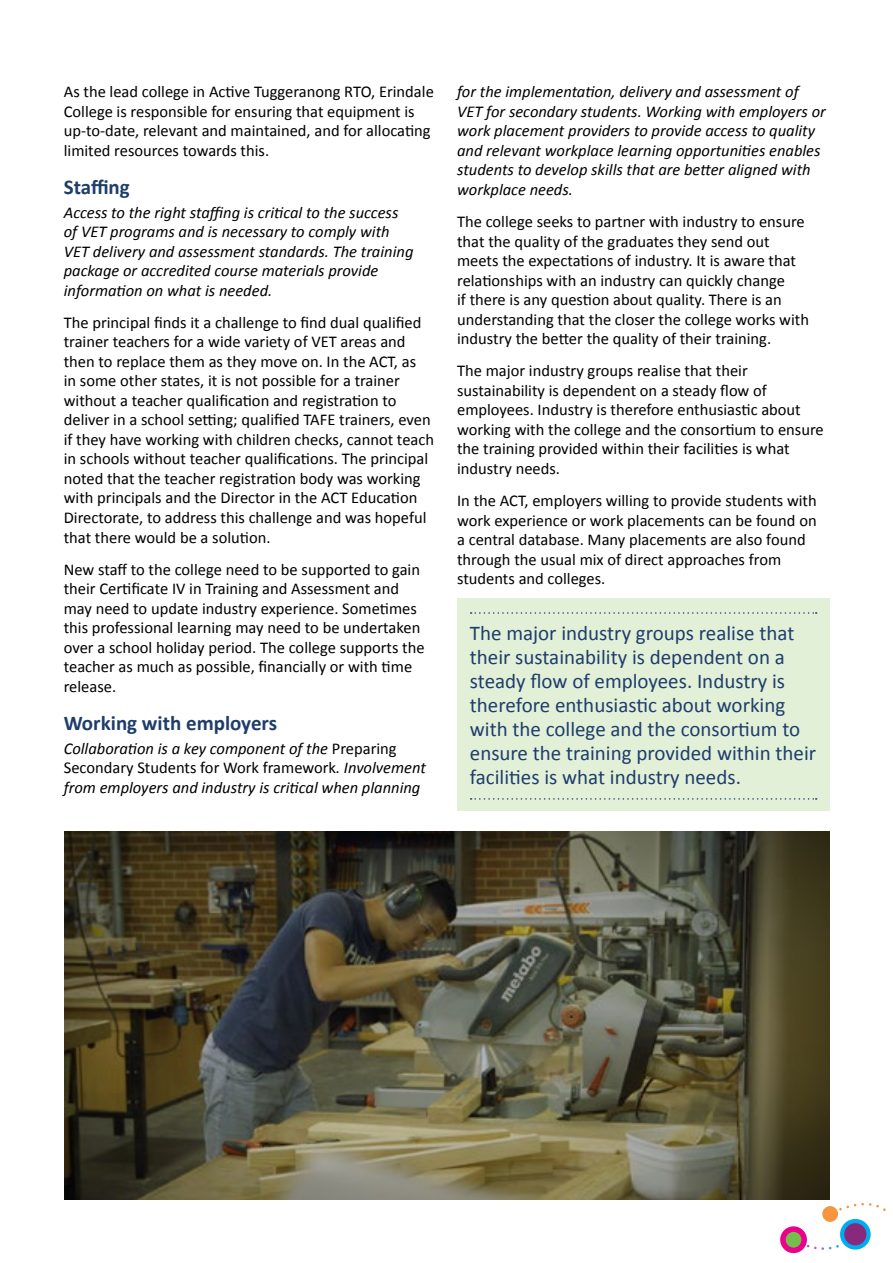
<style>
.page{position:relative;width:893px;height:1263px;background:#fff}
.page>*{position:absolute;margin:0;border:0;box-sizing:border-box;transform-origin:0 0}
.t1{font:21px/24px "Calibri";color:#1e3d6b}
.Heading_3{font:700 21px "Calibri";color:#1e3d6b}
.Body{font:16.5px/19.5px "Calibri";color:#000}
.Explanatory_text__af{font:italic 16.5px/19.5px "Calibri";color:#000}
.s1{font-style:normal}
</style>
<div class="page">
<svg style="left:780px;top:1226px;width:27px;height:27px"></svg>
<div style="left:786px;top:1232px;width:15px;height:15px;background:#75be4e;border-radius:50%"></div>
<svg style="left:807px;top:1245px;width:32px;height:5px"></svg>
<svg style="left:839px;top:1203px;width:47px;height:8px"></svg>
<div style="left:822px;top:1206px;width:16px;height:16px;background:#f7943e;border-radius:50%"></div>
<svg style="left:840px;top:1219px;width:31px;height:30px"></svg>
<div style="left:844px;top:1223px;width:22px;height:22px;background:#89297d;border-radius:50%"></div>
<div style="left:457px;top:598px;width:372px;height:213px;background:#e3f0d8"></div>
<svg style="left:471px;top:612px;width:346px;height:2px"></svg>
<svg style="left:471px;top:798px;width:346px;height:2px"></svg>
<img style="left:64px;top:831px;width:765px;height:368px">
<p class="Body" style="left:64px;top:82px;width:372px">As the lead college in Active Tuggeranong RTO, Erindale College is responsible for ensuring that equipment is up-to-date, relevant and maintained, and for allocating limited resources towards this.</p>
<p class="Heading_3" style="left:64px;top:174px;width:68px">Staffing</p>
<p class="Explanatory_text__af" style="left:64px;top:202px;width:351px">Access to the right staffing is critical to the success of VET programs and is necessary to comply with VET delivery and assessment standards. The training package or accredited course materials provide information on what is needed.</p>
<p class="Body" style="left:64px;top:313px;width:372px">The principal finds it a challenge to find dual qualified trainer teachers for a wide variety of VET areas and then to replace them as they move on. In the ACT, as<br>in some other states, it is not possible for a trainer without a teacher qualification and registration to deliver in a school setting; qualified TAFE trainers, even if they have working with children checks, cannot teach in schools without teacher qualifications. The principal noted that the teacher registration body was working with principals and the Director in the ACT Education Directorate, to address this challenge and was hopeful that there would be a solution.</p>
<p class="Body" style="left:64px;top:560px;width:362px">New staff to the college need to be supported to gain their Certificate IV in Training and Assessment and may need to update industry experience. Sometimes this professional learning may need to be undertaken over a school holiday period. The college supports the teacher as much as possible, financially or with time release.</p>
<p class="Heading_3" style="left:64px;top:709px;width:215px">Working with employers</p>
<p class="Explanatory_text__af" style="left:64px;top:738px;width:364px">Collaboration is a key component of the <span class="s1">Preparing<br>Secondary Students for Work framework</span>. Involvement from employers and industry is critical when planning</p>
<p class="Explanatory_text__af" style="left:457px;top:82px;width:370px">for the implementation, delivery and assessment of VET for secondary students. Working with employers or work placement providers to provide access to quality and relevant workplace learning opportunities enables students to develop skills that are better aligned with workplace needs.</p>
<p class="Body" style="left:457px;top:212px;width:353px">The college seeks to partner with industry to ensure that the quality of the graduates they send out meets the expectations of industry. It is aware that relationships with an industry can quickly change<br>if there is any question about quality. There is an understanding that the closer the college works with industry the better the quality of their training.</p>
<p class="Body" style="left:457px;top:361px;width:368px">The major industry groups realise that their sustainability is dependent on a steady flow of employees. Industry is therefore enthusiastic about working with the college and the consortium to ensure the training provided within their facilities is what industry needs.</p>
<p class="Body" style="left:457px;top:491px;width:361px">In the ACT, employers willing to provide students with work experience or work placements can be found on a central database. Many placements are also found through the usual mix of direct approaches from students and colleges.</p>
<p class="t1" style="left:470px;top:621px;width:348px">The major industry groups realise that their sustainability is dependent on a steady flow of employees. Industry is therefore enthusiastic about working with the college and the consortium to ensure the training provided within their facilities is what industry needs.</p>
</div>
